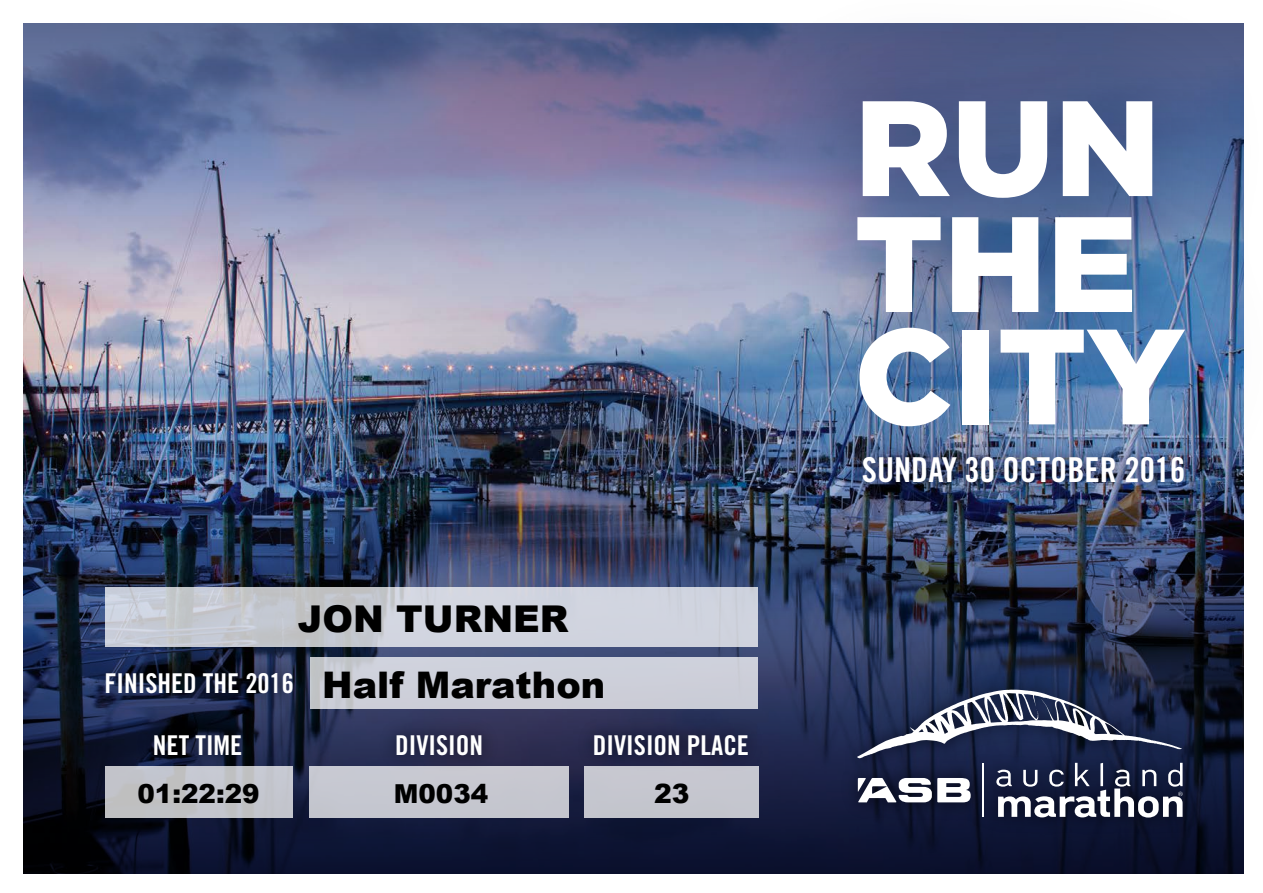
<style>
.page{position:relative;width:1263px;height:893px;background:#fff}
.page>*{position:absolute;margin:0;border:0;box-sizing:border-box;transform-origin:0 0}
.t1{font:900 135.45px/114.1px "Gotham";color:#fff}
.t2{font:900 36.9px "Arial";color:#000}
.t3{font:900 36.6px "Arial";color:#000}
.t4{font:34.35px "Trade Gothic Bold Cond Twenty";color:#fff}
.t5{font:27.3px "Trade Gothic Bold Cond Twenty";color:#fff}
.t6{font:900 26.55px "Arial";color:#000}
.t7{font:900 26.25px "Arial";color:#000}
.t8{font:900 26.1px "Arial";color:#000}
</style>
<div class="page">
<img style="left:23px;top:390px;width:1220px;height:484px">
<svg style="left:23px;top:24px;width:691px;height:366px;background:#898eae"></svg>
<svg style="left:105px;top:587px;width:653px;height:60px;background:#cbced8"></svg>
<div style="left:584px;top:766px;width:174px;height:51px;background:#c4c6ce"></div>
<div style="left:309px;top:766px;width:260px;height:51px;background:#c6c7d0"></div>
<div style="left:105px;top:766px;width:188px;height:51px;background:#c2c3ca"></div>
<img style="left:834px;top:667px;width:371px;height:173px">
<svg style="left:857px;top:690px;width:326px;height:127px"></svg>
<img style="left:714px;top:23px;width:530px;height:565px">
<img style="left:839px;top:430px;width:369px;height:82px">
<img style="left:130px;top:722px;width:135px;height:62px">
<img style="left:373px;top:709px;width:133px;height:57px">
<img style="left:570px;top:709px;width:202px;height:75px">
<img style="left:82px;top:647px;width:235px;height:75px">
<div style="left:311px;top:657px;width:447px;height:52px;background:#cdcfd9"></div>
<h2 class="t2" style="left:298px;top:592px;width:272px">JON TURNER</h2>
<p class="t5" style="left:104px;top:667px;width:191px">FINISHED THE 2016</p>
<h3 class="t3" style="left:322px;top:658px;width:285px">Half Marathon</h3>
<p class="t5" style="left:153px;top:728px;width:91px">NET TIME</p>
<p class="t5" style="left:395px;top:728px;width:89px">DIVISION</p>
<p class="t5" style="left:593px;top:728px;width:158px">DIVISION PLACE</p>
<p class="t7" style="left:138px;top:774px;width:124px">01:22:29</p>
<p class="t8" style="left:394px;top:774px;width:96px">M0034</p>
<p class="t6" style="left:654px;top:774px;width:37px">23</p>
<h1 class="t1" style="left:854px;top:88px;width:332px">RUN<br>THE<br>CITY</h1>
<p class="t4" style="left:862px;top:448px;width:325px">SUNDAY 30 OCTOBER 2016</p>
</div>
